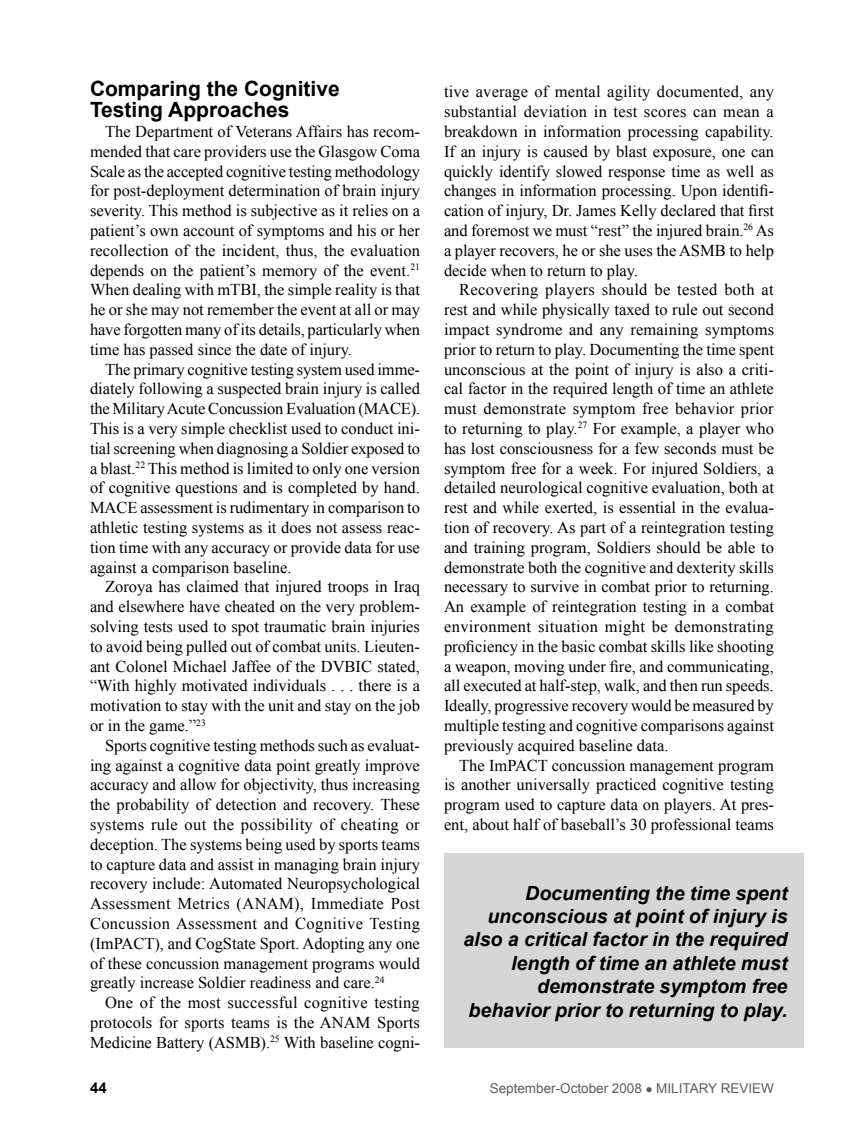
<style>
.page{position:relative;width:864px;height:1134px;background:#fff}
.page>*{position:absolute;margin:0;border:0;box-sizing:border-box;transform-origin:0 0}
.subhead{font:700 21px/21px "Arial";color:#000}
.fob{font:italic 700 19.5px/23.4px "Arial";color:#000;text-align:right}
.fob-2{font:16.5px/19.8px "Times New Roman";color:#000;text-align:justify}
.t1{font:700 15px "Arial";color:#000}
.t2{font:13.5px "Arial";color:#5e5e5f}
</style>
<div class="page">
<div style="left:444px;top:854px;width:360px;height:194px;background:#d6d6d7"></div>
<p class="subhead" style="left:90px;top:79px;width:251px">Comparing the Cognitive<br>Testing Approaches</p>
<p class="fob-2" style="left:90px;top:121px;width:332px;text-indent:15px">The Department of Veterans Affairs has recom&shy;mended that care providers use the Glasgow Coma Scale as the accepted cognitive testing methodology for post-deployment determination of brain injury severity. This method is subjective as it relies on a patient’s own account of symptoms and his or her recollection of the incident, thus, the evaluation depends on the patient’s memory of the event.<sup>21<br></sup>When dealing with mTBI, the simple reality is that he or she may not remember the event at all or may have forgotten many of its details, particularly when time has passed since the date of injury.</p>
<p class="fob-2" style="left:90px;top:359px;width:332px;text-indent:15px">The primary cognitive testing system used imme&shy;diately following a suspected brain injury is called the Military Acute Concussion Evaluation (MACE).<br>This is a very simple checklist used to conduct ini&shy;tial screening when diagnosing a Soldier exposed to a blast.<sup>22</sup> This method is limited to only one version of cognitive questions and is completed by hand.<br>MACE assessment is rudimentary in comparison to athletic testing systems as it does not assess reac&shy;tion time with any accuracy or provide data for use against a comparison baseline.</p>
<p class="fob-2" style="left:90px;top:577px;width:332px;text-indent:15px">Zoroya has claimed that injured troops in Iraq and elsewhere have cheated on the very problem&shy;solving tests used to spot traumatic brain injuries to avoid being pulled out of combat units. Lieuten&shy;ant Colonel Michael Jaffee of the DVBIC stated, “With highly motivated individuals . . . there is a motivation to stay with the unit and stay on the job or in the game.”<sup>23</sup></p>
<p class="fob-2" style="left:90px;top:735px;width:332px;text-indent:15px">Sports cognitive testing methods such as evaluat&shy;ing against a cognitive data point greatly improve accuracy and allow for objectivity, thus increasing the probability of detection and recovery. These systems rule out the possibility of cheating or deception. The systems being used by sports teams to capture data and assist in managing brain injury recovery include: Automated Neuropsychological Assessment Metrics (ANAM), Immediate Post Concussion Assessment and Cognitive Testing (ImPACT), and CogState Sport. Adopting any one of these concussion management programs would greatly increase Soldier readiness and care.<sup>24</sup></p>
<p class="fob-2" style="left:90px;top:993px;width:331px;text-indent:15px">One of the most successful cognitive testing protocols for sports teams is the ANAM Sports Medicine Battery (ASMB).<sup>25</sup> With baseline cogni-</p>
<p class="fob-2" style="left:444px;top:82px;width:332px">tive average of mental agility documented, any substantial deviation in test scores can mean a breakdown in information processing capability.<br>If an injury is caused by blast exposure, one can quickly identify slowed response time as well as changes in information processing. Upon identifi&shy;cation of injury, Dr. James Kelly declared that first and foremost we must “rest” the injured brain.<sup>26</sup> As a player recovers, he or she uses the ASMB to help decide when to return to play.</p>
<p class="fob-2" style="left:444px;top:280px;width:332px;text-indent:15px">Recovering players should be tested both at rest and while physically taxed to rule out second impact syndrome and any remaining symptoms prior to return to play. Documenting the time spent unconscious at the point of injury is also a criti&shy;cal factor in the required length of time an athlete must demonstrate symptom free behavior prior to returning to play.<sup>27</sup> For example, a player who has lost consciousness for a few seconds must be symptom free for a week. For injured Soldiers, a detailed neurological cognitive evaluation, both at rest and while exerted, is essential in the evalua&shy;tion of recovery. As part of a reintegration testing and training program, Soldiers should be able to demonstrate both the cognitive and dexterity skills necessary to survive in combat prior to returning.<br>An example of reintegration testing in a combat environment situation might be demonstrating proficiency in the basic combat skills like shooting a weapon, moving under fire, and communicating, all executed at half-step, walk, and then run speeds.<br>Ideally, progressive recovery would be measured by multiple testing and cognitive comparisons against previously acquired baseline data.</p>
<p class="fob-2" style="left:444px;top:755px;width:332px;text-indent:15px">The ImPACT concussion management program is another universally practiced cognitive testing program used to capture data on players. At pres&shy;ent, about half of baseball’s 30 professional teams</p>
<p class="fob" style="left:463px;top:882px;width:326px">Documenting the time spent unconscious at point of injury is also a critical factor in the required length of time an athlete must demonstrate symptom free behavior prior to returning to play.</p>
<p class="t1" style="left:90px;top:1078px;width:18px">44</p>
<p class="t2" style="left:490px;top:1080px;width:286px">September-October 2008 ● MILITARY REVIEW</p>
</div>
